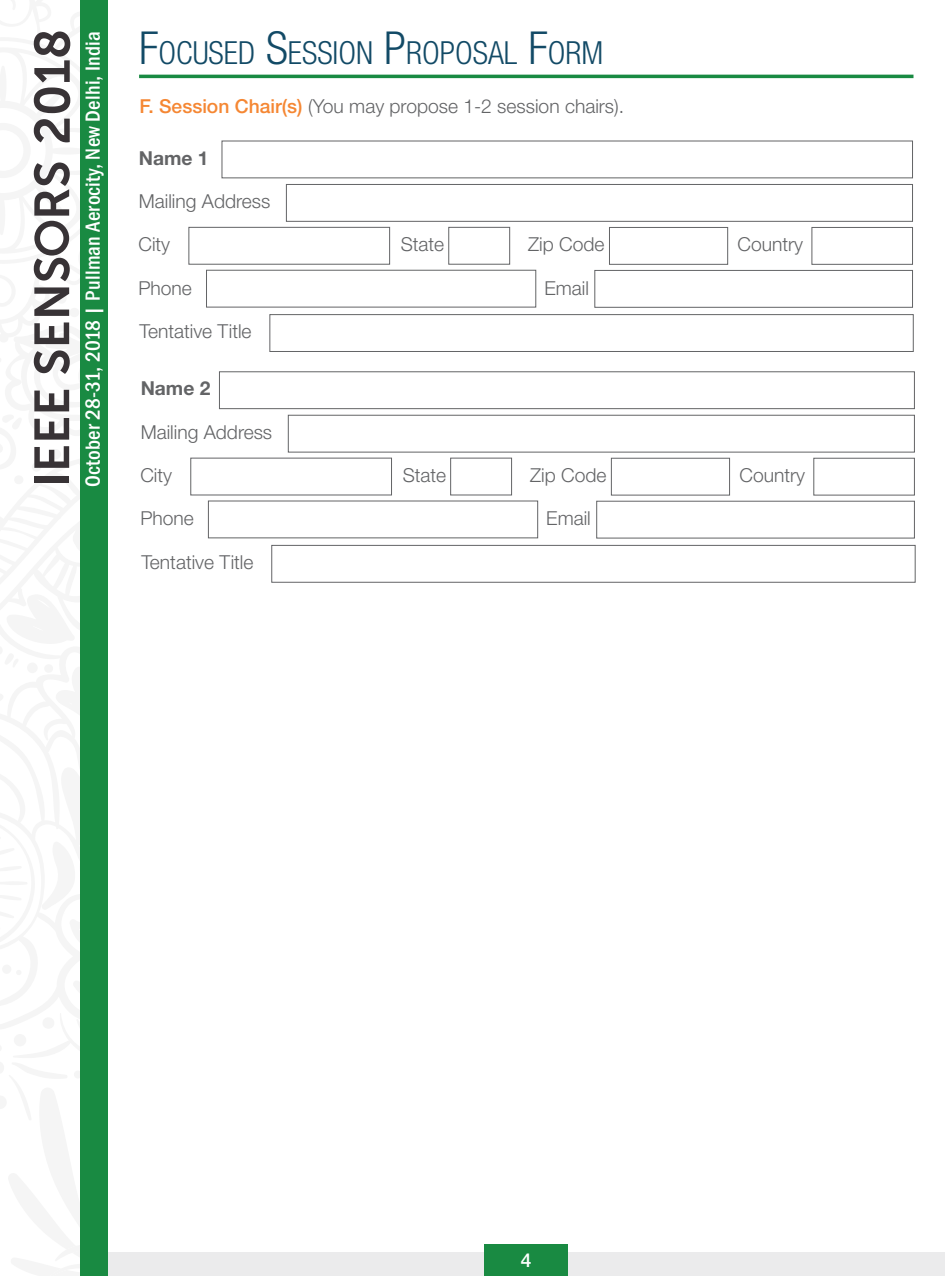
<style>
.page{position:relative;width:945px;height:1276px;background:#fff}
.page>*{position:absolute;margin:0;border:0;box-sizing:border-box;transform-origin:0 0}
.t1{font:300 condensed 31.85px "Helvetica Neue LT Std";color:#124a66}
.t2{font:500 condensed 21px "Franklin Gothic";letter-spacing:.01em;color:#fff}
.t3{font:300 19.25px "Helvetica Neue LT Std";color:#636466}
.t4{font:700 19.25px "Helvetica Neue LT Std";color:#636466}
.t5{font:500 19.25px "Helvetica Neue LT Std";color:#fff}
.s1{font-size:45.5px}
.s2{font-weight:500;color:#f58733}
</style>
<div class="page">
<div style="left:94px;top:1252px;width:851px;height:24px;background:#ebebec"></div>
<div style="left:484px;top:1244px;width:84px;height:32px;background:#198a42"></div>
<div style="left:80px;top:0;width:28px;height:1276px;background:#198a42"></div>
<hr style="left:139px;top:75px;width:774px;height:3px;background:#198a42">
<svg style="left:34px;top:350px;width:36px;height:24px"></svg>
<svg style="left:34px;top:390px;width:35px;height:21px"></svg>
<svg style="left:34px;top:418px;width:35px;height:22px"></svg>
<svg style="left:34px;top:446px;width:35px;height:22px"></svg>
<div style="left:34px;top:477px;width:35px;height:6px;background:#383336"></div>
<svg style="left:33px;top:31px;width:38px;height:313px"></svg>
<div style="left:286px;top:184px;width:627px;height:38px;background:#fff;border:1px solid #636466"></div>
<div style="left:189px;top:227px;width:201px;height:37px;background:#fff;border:1px solid #636466"></div>
<div style="left:449px;top:227px;width:61px;height:37px;background:#fff;border:1px solid #636466"></div>
<div style="left:609px;top:227px;width:119px;height:38px;background:#fff;border:1px solid #636466"></div>
<div style="left:812px;top:227px;width:101px;height:38px;background:#fff;border:1px solid #636466"></div>
<div style="left:206px;top:270px;width:330px;height:37px;background:#fff;border:1px solid #636466"></div>
<div style="left:595px;top:270px;width:318px;height:37px;background:#fff;border:1px solid #636466"></div>
<div style="left:222px;top:141px;width:691px;height:37px;background:#fff;border:1px solid #636466"></div>
<div style="left:270px;top:314px;width:644px;height:38px;background:#fff;border:1px solid #636466"></div>
<div style="left:288px;top:415px;width:627px;height:37px;background:#fff;border:1px solid #636466"></div>
<div style="left:191px;top:458px;width:201px;height:37px;background:#fff;border:1px solid #636466"></div>
<div style="left:450px;top:458px;width:62px;height:37px;background:#fff;border:1px solid #636466"></div>
<div style="left:611px;top:458px;width:119px;height:37px;background:#fff;border:1px solid #636466"></div>
<div style="left:814px;top:458px;width:101px;height:37px;background:#fff;border:1px solid #636466"></div>
<div style="left:208px;top:501px;width:330px;height:37px;background:#fff;border:1px solid #636466"></div>
<div style="left:596px;top:501px;width:319px;height:37px;background:#fff;border:1px solid #636466"></div>
<div style="left:219px;top:371px;width:696px;height:38px;background:#fff;border:1px solid #636466"></div>
<div style="left:272px;top:545px;width:643px;height:37px;background:#fff;border:1px solid #636466"></div>
<p class="t2" style="left:79px;top:487px;width:457px;rotate:-90deg">October 28-31, 2018 | Pullman Aerocity, New Delhi, India</p>
<h1 class="t1" style="left:139px;top:34px;width:466px"><span class="s1">F</span>OCUSED <span class="s1">S</span>ESSION <span class="s1">P</span>ROPOSAL <span class="s1">F</span>ORM</h1>
<p class="t3" style="left:140px;top:94px;width:486px"><span class="s2">F. Session Chair(s)</span> (You may propose 1-2 session chairs).</p>
<p class="t4" style="left:139px;top:146px;width:71px">Name 1</p>
<p class="t3" style="left:139px;top:189px;width:133px">Mailing Address</p>
<p class="t3" style="left:138px;top:233px;width:33px">City</p>
<p class="t3" style="left:401px;top:233px;width:45px">State</p>
<p class="t3" style="left:528px;top:233px;width:78px">Zip Code</p>
<p class="t3" style="left:738px;top:232px;width:67px">Country</p>
<p class="t3" style="left:138px;top:276px;width:55px">Phone</p>
<p class="t3" style="left:544px;top:276px;width:46px">Email</p>
<p class="t3" style="left:140px;top:320px;width:114px">Tentative Title</p>
<p class="t4" style="left:141px;top:377px;width:71px">Name 2</p>
<p class="t3" style="left:141px;top:420px;width:133px">Mailing Address</p>
<p class="t3" style="left:140px;top:463px;width:33px">City</p>
<p class="t3" style="left:403px;top:463px;width:45px">State</p>
<p class="t3" style="left:530px;top:464px;width:78px">Zip Code</p>
<p class="t3" style="left:739px;top:463px;width:67px">Country</p>
<p class="t3" style="left:140px;top:507px;width:55px">Phone</p>
<p class="t3" style="left:546px;top:507px;width:46px">Email</p>
<p class="t3" style="left:141px;top:550px;width:114px">Tentative Title</p>
<p class="t5" style="left:521px;top:1249px;width:12px">4</p>
</div>
